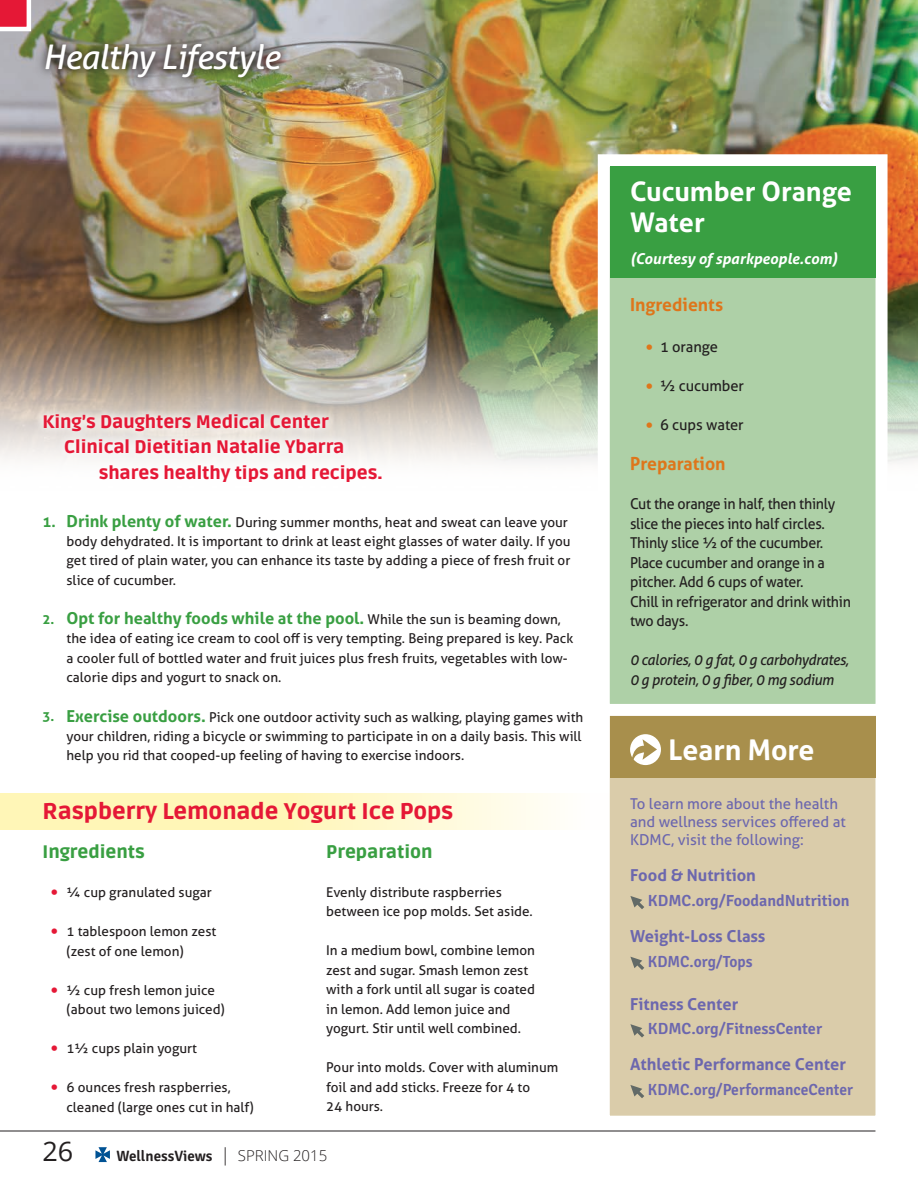
<style>
.page{position:relative;width:918px;height:1188px;background:#fff}
.page>*{position:absolute;margin:0;border:0;box-sizing:border-box;transform-origin:0 0}
.t1{font:italic 33.9px "Aller";letter-spacing:-.02em;color:#fff}
.t2{font:700 28.5px "Aller";color:#fff}
.t3{font:700 27px/31.5px "Aller";color:#fff}
.t4{font:27px "Open Sans";color:#231f20}
.baseline_grid_body{font:900 22.5px "Ruda";color:#e51836}
.t5{font:900 18px "Ruda";color:#e51836}
.baseline_grid_body-2{font:900 18px "Ruda";color:#399f42}
.t6{font:700 18px "Aller";color:#de761b}
.t7{font:700 16.5px "Aller";color:#6c67ae}
.baseline_grid_body-3{font:700 16.5px "Aller";color:#399f42}
.t8{font:600 16.2px "Signika";color:#6c67ae}
.t9{font:600 16.2px "Signika";color:#6c67ae;scale:.96 1}
.t10{font:15px/19.5px "Aller";letter-spacing:-.02em;color:#231f20;scale:.95 1}
.t11{font:15px/18px "Aller";color:#6c67ae}
.t12{font:italic 15px/19.5px "Aller";letter-spacing:-.02em;color:#231f20;scale:.95 1}
.t13{font:15px "Aller";letter-spacing:-.02em;color:#231f20}
.t14{font:italic 700 15px "Aller";color:#fff}
.t15{font:600 15px "Signika";color:#231f20}
.baseline_grid_body-4{font:13.5px/19.5px "Aller";color:#231f20}
.s1{font-weight:700;font-size:15px;color:#399f42}
.s2{font-weight:700;font-size:16.5px;color:#399f42}
.s3{font-size:13.5px}
.s4{font-weight:400;font-size:13.5px;color:#231f20}
.s5{font-weight:700;color:#399f42}
.s6{font-size:21px;color:#e51836}
.s7{font-family:"Open Sans";font-weight:300;font-size:18px}
.s8{font-family:"Open Sans";font-weight:300}
.s9{font-size:21px;color:#de761b}
</style>
<div class="page">
<img style="left:0;top:0;width:918px;height:463px">
<svg style="left:592px;top:722px;width:284px;height:410px;background:#ddd1b2"></svg>
<div style="left:610px;top:716px;width:265px;height:62px;background:#a88f4c"></div>
<svg style="left:592px;top:148px;width:302px;height:574px"></svg>
<div style="left:610px;top:166px;width:266px;height:112px;background:#399f42"></div>
<svg style="left:0;top:793px;width:610px;height:37px;background:#fff8ca"></svg>
<svg style="left:630px;top:734px;width:31px;height:31px"></svg>
<svg style="left:630px;top:896px;width:14px;height:13px"></svg>
<svg style="left:630px;top:957px;width:14px;height:13px"></svg>
<svg style="left:630px;top:1024px;width:14px;height:14px"></svg>
<svg style="left:630px;top:1085px;width:14px;height:13px"></svg>
<div style="left:34px;top:32px;width:259px;height:58px;background:#231f20;opacity:.8"></div>
<div style="left:35px;top:405px;width:355px;height:85px;background:#fff;opacity:.75"></div>
<svg style="left:95px;top:1147px;width:15px;height:15px"></svg>
<svg style="left:0;top:0;width:33px;height:34px"></svg>
<hr style="left:0;top:1131px;width:875px;height:1px;background:#231f20">
<p class="t1" style="left:43px;top:36px;width:239px">Healthy Lifestyle</p>
<p class="t5" style="left:43px;top:411px;width:288px">King’s Daughters Medical Center</p>
<p class="t5" style="left:64px;top:437px;width:282px">Clinical Dietitian Natalie Ybarra</p>
<p class="t5" style="left:99px;top:462px;width:285px">shares healthy tips and recipes.</p>
<p class="baseline_grid_body-4" style="left:67px;top:512px;width:506px;text-indent:-24px"><span class="s1">1.</span> <span class="s2">Drink plenty of water.</span> During summer months, heat and sweat can leave your body dehydrated. It is important to drink at least eight glasses of water daily. If you get tired of plain water, you can enhance its taste by adding a piece of fresh fruit or slice of cucumber.</p>
<p class="baseline_grid_body-3" style="left:43px;top:608px;width:520px"><span class="s3">2.</span> Opt for healthy foods while at the pool. <span class="s4">While the sun is beaming down,</span></p>
<p class="baseline_grid_body-4" style="left:67px;top:629px;width:508px">the idea of eating ice cream to cool off is very tempting. Being prepared is key. Pack a cooler full of bottled water and fruit juices plus fresh fruits, vegetables with low&shy;calorie dips and yogurt to snack on.</p>
<p class="baseline_grid_body-4" style="left:67px;top:707px;width:518px;text-indent:-24px"><span class="s5">3.</span> <span class="s2">Exercise outdoors.</span> Pick one outdoor activity such as walking, playing games with your children, riding a bicycle or swimming to participate in on a daily basis. This will help you rid that cooped-up feeling of having to exercise indoors.</p>
<p class="baseline_grid_body" style="left:43px;top:798px;width:412px">Raspberry Lemonade Yogurt Ice Pops</p>
<p class="baseline_grid_body-2" style="left:43px;top:841px;width:104px">Ingredients</p>
<p class="baseline_grid_body-4" style="left:50px;top:882px;width:163px"><span class="s6">•</span> ¼ cup granulated sugar</p>
<p class="baseline_grid_body-4" style="left:67px;top:921px;width:151px;text-indent:-16px"><span class="s6">•</span> 1 tablespoon lemon zest (zest of one lemon)</p>
<p class="baseline_grid_body-4" style="left:67px;top:980px;width:160px;text-indent:-16px"><span class="s6">•</span> ½ cup fresh lemon juice (about two lemons juiced)</p>
<p class="baseline_grid_body-4" style="left:50px;top:1038px;width:149px"><span class="s6">•</span> 1½ cups plain yogurt</p>
<p class="baseline_grid_body-4" style="left:67px;top:1077px;width:189px;text-indent:-16px"><span class="s6">•</span> 6 ounces fresh raspberries, cleaned (large ones cut in half)</p>
<p class="baseline_grid_body-2" style="left:326px;top:841px;width:108px">Preparation</p>
<p class="baseline_grid_body-4" style="left:326px;top:882px;width:208px">Evenly distribute raspberries between ice pop molds. Set aside.</p>
<p class="baseline_grid_body-4" style="left:326px;top:941px;width:210px">In a medium bowl, combine lemon</p>
<p class="baseline_grid_body-4" style="left:326px;top:960px;width:210px">zest and sugar. Smash lemon zest with a fork until all sugar is coated in lemon. Add lemon juice and yogurt. Stir until well combined.</p>
<p class="baseline_grid_body-4" style="left:326px;top:1058px;width:234px">Pour into molds. Cover with aluminum</p>
<p class="baseline_grid_body-4" style="left:326px;top:1077px;width:206px">foil and add sticks. Freeze for 4 to</p>
<p class="baseline_grid_body-4" style="left:326px;top:1097px;width:59px">24 hours.</p>
<h3 class="t4" style="left:43px;top:1133px;width:32px">26</h3>
<p class="t15" style="left:117px;top:1147px;width:212px">WellnessViews <span class="s7">|</span> <span class="s8">SPRING 2015</span></p>
<p class="t3" style="left:630px;top:175px;width:223px">Cucumber Orange<br>Water</p>
<p class="t14" style="left:630px;top:249px;width:209px">(Courtesy of sparkpeople.com)</p>
<p class="t6" style="left:630px;top:294px;width:95px">Ingredients</p>
<p class="t13" style="left:645px;top:337px;width:74px"><span class="s9">•</span> 1 orange</p>
<p class="t13" style="left:645px;top:376px;width:101px"><span class="s9">•</span> ½ cucumber</p>
<p class="t13" style="left:645px;top:415px;width:100px"><span class="s9">•</span> 6 cups water</p>
<p class="t6" style="left:630px;top:453px;width:97px">Preparation</p>
<p class="t10" style="left:630px;top:494px;width:234px">Cut the orange in half, then thinly slice the pieces into half circles.<br>Thinly slice ½ of the cucumber.<br>Place cucumber and orange in a pitcher. Add 6 cups of water.<br>Chill in refrigerator and drink within two days.</p>
<p class="t12" style="left:630px;top:650px;width:232px">0 calories, 0 g fat, 0 g carbohydrates,<br>0 g protein, 0 g fiber, 0 mg sodium</p>
<p class="t2" style="left:668px;top:732px;width:148px">Learn More</p>
<p class="t11" style="left:630px;top:795px;width:217px">To learn more about the health and wellness services offered at<br>KDMC, visit the following:</p>
<p class="t7" style="left:630px;top:865px;width:127px">Food &amp; Nutrition</p>
<p class="t8" style="left:648px;top:891px;width:203px">KDMC.org/FoodandNutrition</p>
<p class="t7" style="left:630px;top:926px;width:137px">Weight-Loss Class</p>
<p class="t9" style="left:648px;top:952px;width:110px">KDMC.org/Tops</p>
<p class="t7" style="left:630px;top:994px;width:110px">Fitness Center</p>
<p class="t8" style="left:648px;top:1019px;width:176px">KDMC.org/FitnessCenter</p>
<p class="t7" style="left:630px;top:1054px;width:217px">Athletic Performance Center</p>
<p class="t9" style="left:648px;top:1080px;width:215px">KDMC.org/PerformanceCenter</p>
</div>
